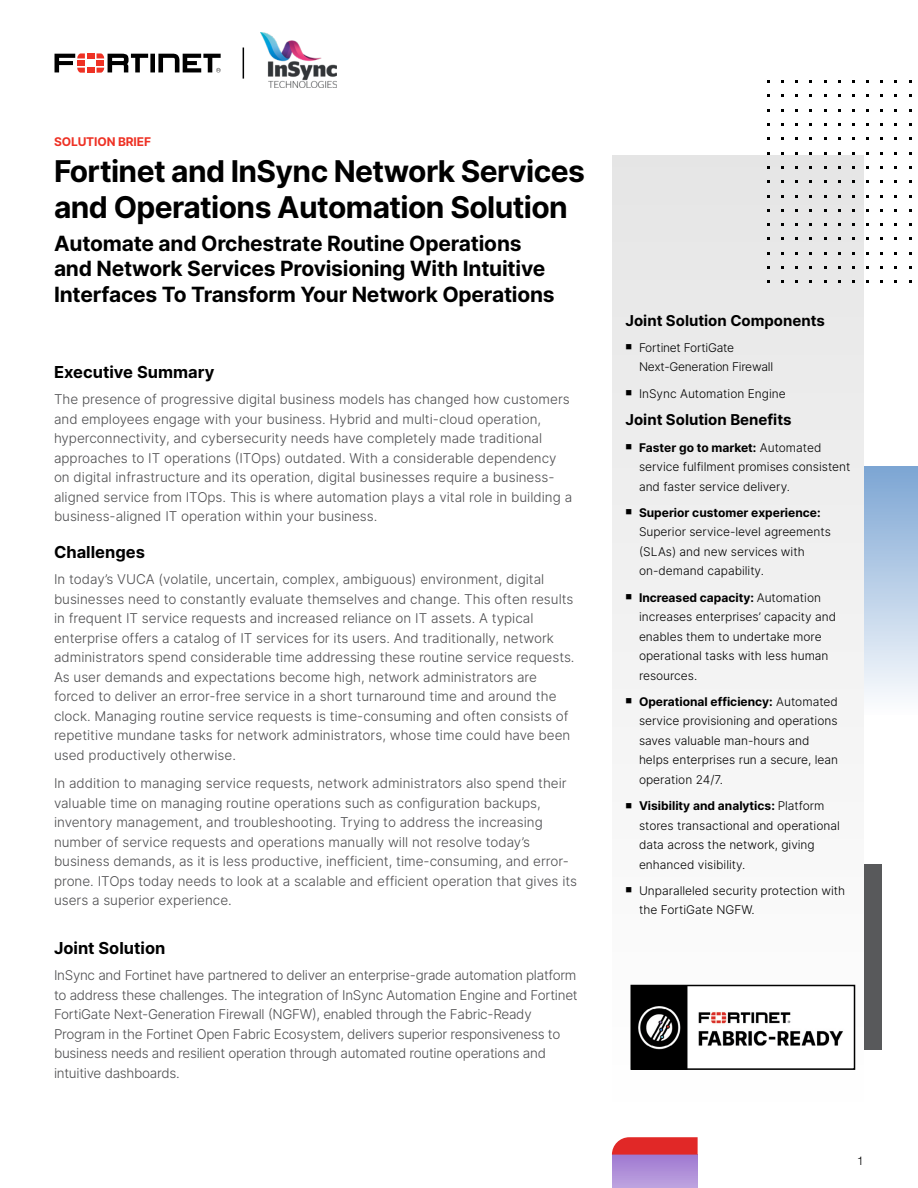
<style>
.page{position:relative;width:918px;height:1188px;background:#fff}
.page>*{position:absolute;margin:0;border:0;box-sizing:border-box;transform-origin:0 0}
.t1{font:700 30px/36px "Inter";letter-spacing:-.02em;color:#000}
.t2{font:700 21px/25.5px "Inter";letter-spacing:-.01em;color:#000}
.t3{font:700 16.5px "Inter";color:#000}
.t4{font:700 15px "Inter";color:#000}
.t5{font:300 13.5px/19.5px "Inter";color:#4d4d4f}
.t6{font:300 13.5px/19.5px "Inter";letter-spacing:-.02em;color:#4d4d4f}
.t7{font:300 12px/19.5px "Inter";color:#000}
.t8{font:300 12px/19.5px "Inter";letter-spacing:-.02em;color:#000}
.t9{font:700 12px "Inter";letter-spacing:-.01em;color:#ee3124}
.t10{font:300 12px "Helvetica Neue LT Pro";color:#000}
.s1{font-weight:700}
</style>
<div class="page">
<svg style="left:55px;top:53px;width:166px;height:20px"></svg>
<div style="left:612px;top:156px;width:252px;height:957px;background:#f1f1f1"></div>
<hr style="left:243px;top:48px;width:1px;height:31px;background:#000">
<img style="left:260px;top:32px;width:77px;height:56px">
<img style="left:634px;top:988px;width:218px;height:79px">
<div style="left:631px;top:985px;width:224px;height:85px;border:2px solid #000"></div>
<div style="left:864px;top:864px;width:17px;height:185px;background:#58595b"></div>
<div style="left:864px;top:467px;width:54px;height:248px;background:linear-gradient(to bottom,#7ca6d3,#fdfdfe)"></div>
<div style="left:612px;top:1154px;width:86px;height:34px;background:linear-gradient(to bottom,#9e77d0,#bda3df)"></div>
<svg style="left:612px;top:1137px;width:86px;height:18px;background:#e13637"></svg>
<p class="t9" style="left:54px;top:133px;width:99px">SOLUTION BRIEF</p>
<h1 class="t1" style="left:54px;top:153px;width:533px">Fortinet and InSync Network Services and Operations Automation Solution</h1>
<h2 class="t2" style="left:54px;top:230px;width:502px">Automate and Orchestrate Routine Operations and Network Services Provisioning With Intuitive<br>Interfaces To Transform Your Network Operations</h2>
<p class="t3" style="left:54px;top:360px;width:162px">Executive Summary</p>
<p class="t5" style="left:54px;top:389px;width:520px">The presence of progressive digital business models has changed how customers and employees engage with your business. Hybrid and multi-cloud operation, hyperconnectivity, and cybersecurity needs have completely made traditional approaches to IT operations (ITOps) outdated. With a considerable dependency on digital infrastructure and its operation, digital businesses require a business&shy;aligned service from ITOps. This is where automation plays a vital role in building a business-aligned IT operation within your business.</p>
<p class="t3" style="left:54px;top:540px;width:92px">Challenges</p>
<p class="t5" style="left:54px;top:569px;width:522px">In today’s VUCA (volatile, uncertain, complex, ambiguous) environment, digital businesses need to constantly evaluate themselves and change. This often results in frequent IT service requests and increased reliance on IT assets. A typical enterprise offers a catalog of IT services for its users. And traditionally, network administrators spend considerable time addressing these routine service requests.<br>As user demands and expectations become high, network administrators are forced to deliver an error-free service in a short turnaround time and around the clock. Managing routine service requests is time-consuming and often consists of repetitive mundane tasks for network administrators, whose time could have been used productively otherwise.</p>
<p class="t5" style="left:54px;top:773px;width:525px">In addition to managing service requests, network administrators also spend their valuable time on managing routine operations such as configuration backups, inventory management, and troubleshooting. Trying to address the increasing number of service requests and operations manually will not resolve today’s business demands, as it is less productive, inefficient, time-consuming, and error&shy;prone. ITOps today needs to look at a scalable and efficient operation that gives its users a superior experience.</p>
<p class="t3" style="left:54px;top:936px;width:113px">Joint Solution</p>
<p class="t6" style="left:54px;top:965px;width:525px">InSync and Fortinet have partnered to deliver an enterprise-grade automation platform to address these challenges. The integration of InSync Automation Engine and Fortinet FortiGate Next-Generation Firewall (NGFW), enabled through the Fabric-Ready Program in the Fortinet Open Fabric Ecosystem, delivers superior responsiveness to business needs and resilient operation through automated routine operations and intuitive dashboards.</p>
<p class="t4" style="left:626px;top:309px;width:201px">Joint Solution Components</p>
<p class="t8" style="left:639px;top:338px;width:136px;text-indent:-14px">■ Fortinet FortiGate<br>Next-Generation Firewall</p>
<p class="t7" style="left:625px;top:383px;width:162px">■ InSync Automation Engine</p>
<p class="t4" style="left:626px;top:409px;width:167px">Joint Solution Benefits</p>
<p class="t7" style="left:639px;top:437px;width:213px;text-indent:-14px">■ <span class="s1">Faster go to market:</span> Automated service fulfilment promises consistent and faster service delivery.</p>
<p class="t7" style="left:639px;top:503px;width:193px;text-indent:-14px">■ <span class="s1">Superior customer experience:<br></span>Superior service-level agreements (SLAs) and new services with on-demand capability.</p>
<p class="t7" style="left:639px;top:587px;width:199px;text-indent:-14px">■ <span class="s1">Increased capacity:</span> Automation increases enterprises’ capacity and enables them to undertake more operational tasks with less human resources.</p>
<p class="t7" style="left:639px;top:692px;width:201px;text-indent:-14px">■ <span class="s1">Operational efficiency:</span> Automated service provisioning and operations saves valuable man-hours and helps enterprises run a secure, lean operation 24/7.</p>
<p class="t7" style="left:639px;top:796px;width:202px;text-indent:-14px">■ <span class="s1">Visibility and analytics:</span> Platform stores transactional and operational data across the network, giving enhanced visibility.</p>
<p class="t7" style="left:639px;top:881px;width:208px;text-indent:-14px">■ Unparalleled security protection with the FortiGate NGFW.</p>
<p class="t10" style="left:857px;top:1154px;width:8px">1</p>
</div>
